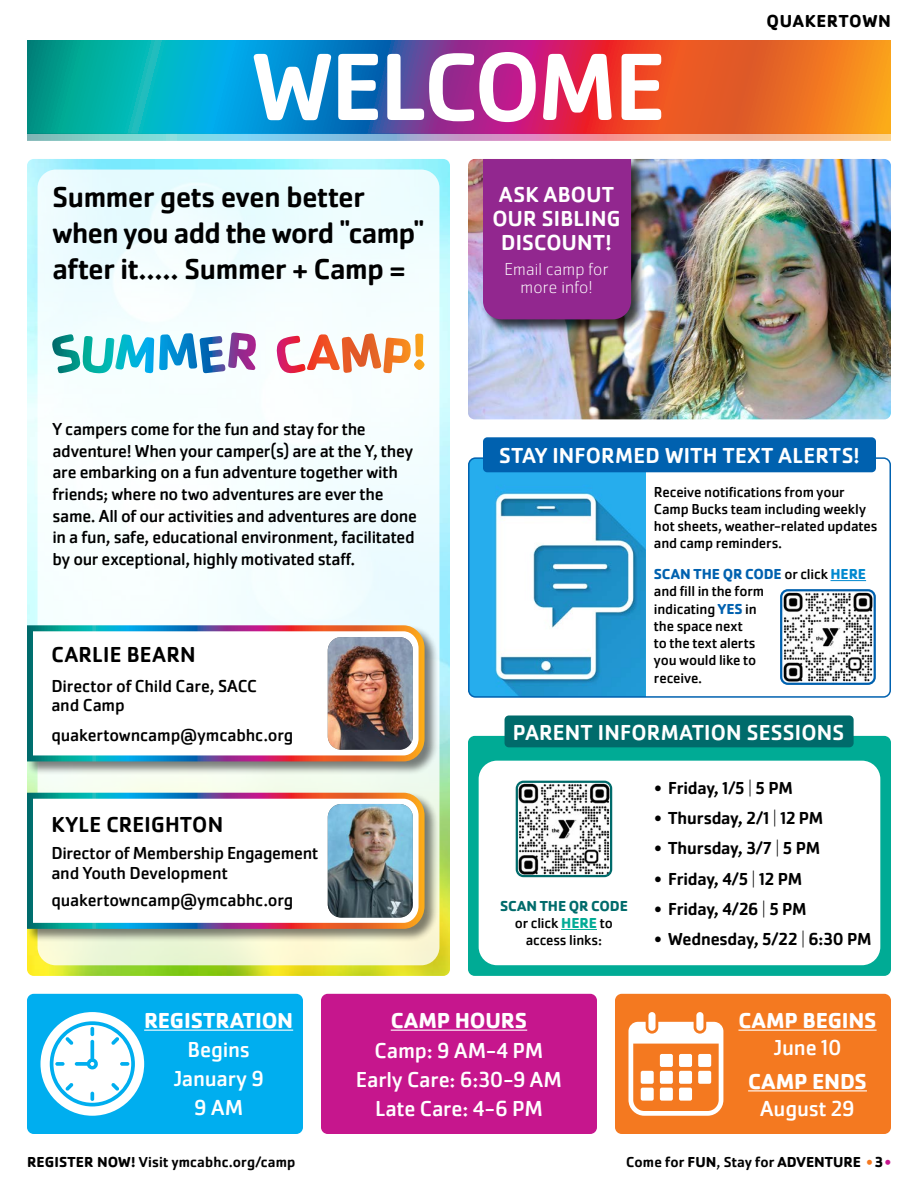
<style>
.page{position:relative;width:918px;height:1188px;background:#fff}
.page>*{position:absolute;margin:0;border:0;box-sizing:border-box;transform-origin:0 0}
.t1{font:500 99px "Cachet Pro";letter-spacing:-.03em;color:#fff}
.t2{font:500 30px/36px "Cachet Pro";letter-spacing:-.01em;color:#000}
.t3{font:500 22.5px/24px "Cachet Pro";letter-spacing:.01em;color:#fff;text-align:center}
.t4{font:22.5px/29.1px "Cachet Pro";letter-spacing:-.01em;color:#fff;text-align:center}
.t5{font:700 22.5px "Cachet Pro";letter-spacing:-.005em;color:#fff}
.t6{font:500 22.5px "Cachet Pro";letter-spacing:.01em;color:#000}
.t7{font:18px/21.6px "Cachet Pro";letter-spacing:-.015em;color:#000}
.t8{font:500 18px "Cachet Pro";letter-spacing:-.01em;color:#000}
.t9{font:200 18px/18px "Cachet Pro";letter-spacing:.01em;color:#fff;text-align:center}
.t10{font:700 18px "Cachet Pro";letter-spacing:.035em;color:#000}
.t11{font:15px/17.2px "Cachet Pro";letter-spacing:-.01em;color:#000}
.t12{font:500 15px "Cachet Pro";letter-spacing:.01em;color:#000}
.s1{font-weight:700;color:#0061af}
.s2{font-weight:700;color:#0089cf}
.s3{font-weight:700;color:#006b6b}
.s4{font-weight:700;color:#00ab95}
.s5{font-weight:200}
.s6{font-weight:700}
.s7{font-weight:400}
.s8{font-weight:700;color:#f47920}
.s9{font-weight:700;color:#c6168d}
</style>
<div class="page">
<img style="left:468px;top:159px;width:423px;height:260px">
<img style="left:27px;top:159px;width:423px;height:817px">
<div style="left:468px;top:736px;width:423px;height:240px;background:#00ab95;border-radius:7px"></div>
<div style="left:479px;top:761px;width:401px;height:204px;background:#fff;border-radius:18px"></div>
<img style="left:471px;top:460px;width:175px;height:235px">
<div style="left:468px;top:457px;width:423px;height:241px;border:2px solid #0061af;border-radius:7px"></div>
<div style="left:505px;top:715px;width:349px;height:32px;background:#006b6b;border-radius:4px"></div>
<svg style="left:38px;top:170px;width:401px;height:795px;fill:#f5fefe"></svg>
<svg style="left:27px;top:40px;width:864px;height:93px;background:#796c79"></svg>
<svg style="left:27px;top:133px;width:864px;height:8px;background:#b3adb4"></svg>
<div style="left:483px;top:437px;width:393px;height:35px;background:#0061af;border-radius:4px"></div>
<div style="left:27px;top:792px;width:411px;height:151px;background:#000;opacity:.5"></div>
<svg style="left:27px;top:790px;width:401px;height:142px"></svg>
<div style="left:27px;top:625px;width:411px;height:150px;background:#000;opacity:.5"></div>
<svg style="left:27px;top:622px;width:401px;height:142px"></svg>
<img style="left:328px;top:637px;width:85px;height:113px">
<img style="left:328px;top:804px;width:85px;height:114px">
<div style="left:482px;top:158px;width:163px;height:176px;background:#000;opacity:.75"></div>
<div style="left:483px;top:159px;width:148px;height:160px;background:#92278f"></div>
<svg style="left:51px;top:333px;width:372px;height:41px"></svg>
<div style="left:27px;top:994px;width:276px;height:140px;background:#00aeef;border-radius:7px"></div>
<div style="left:321px;top:994px;width:276px;height:140px;background:#c6168d;border-radius:7px"></div>
<div style="left:615px;top:994px;width:276px;height:140px;background:#f47920;border-radius:7px"></div>
<svg style="left:629px;top:1022px;width:94px;height:94px"></svg>
<div style="left:660px;top:1054px;width:13px;height:13px;background:#fff;border-radius:2px"></div>
<div style="left:679px;top:1054px;width:13px;height:13px;background:#fff;border-radius:2px"></div>
<div style="left:698px;top:1054px;width:13px;height:13px;background:#fff;border-radius:2px"></div>
<div style="left:641px;top:1071px;width:13px;height:13px;background:#fff;border-radius:2px"></div>
<div style="left:641px;top:1088px;width:13px;height:13px;background:#fff;border-radius:2px"></div>
<div style="left:660px;top:1071px;width:13px;height:13px;background:#fff;border-radius:2px"></div>
<div style="left:660px;top:1088px;width:13px;height:13px;background:#fff;border-radius:2px"></div>
<div style="left:679px;top:1071px;width:13px;height:13px;background:#fff;border-radius:2px"></div>
<div style="left:679px;top:1088px;width:13px;height:13px;background:#fff;border-radius:2px"></div>
<div style="left:698px;top:1071px;width:13px;height:13px;background:#fff;border-radius:2px"></div>
<div style="left:648px;top:1012px;width:8px;height:19px;background:#fff;border-radius:4px"></div>
<div style="left:696px;top:1012px;width:7px;height:19px;background:#fff;border-radius:4px"></div>
<svg style="left:40px;top:1012px;width:104px;height:104px"></svg>
<hr style="left:738px;top:1030px;width:139px;height:1px;background:#fff">
<hr style="left:748px;top:1090px;width:119px;height:1px;background:#fff">
<hr style="left:391px;top:1030px;width:136px;height:1px;background:#fff">
<hr style="left:144px;top:1030px;width:149px;height:1px;background:#fff">
<hr style="left:561px;top:929px;width:36px;height:1px;background:#00ab95">
<img style="left:517px;top:782px;width:94px;height:94px">
<div style="left:516px;top:781px;width:96px;height:96px;border:2px solid #006b6b;border-radius:7px"></div>
<hr style="left:831px;top:580px;width:35px;height:1px;background:#0089cf">
<img style="left:783px;top:592px;width:90px;height:90px">
<div style="left:780px;top:589px;width:96px;height:96px;border:2px solid #0061af;border-radius:7px"></div>
<h1 class="t1" style="left:252px;top:29px;width:415px">WELCOME</h1>
<h2 class="t2" style="left:53px;top:179px;width:374px">Summer gets even better when you add the word "camp" after it..... Summer + Camp =</h2>
<p class="t3" style="left:492px;top:183px;width:130px">ASK ABOUT<br>OUR SIBLING<br>DISCOUNT!</p>
<p class="t9" style="left:504px;top:260px;width:106px">Email camp for more info!</p>
<p class="t10" style="left:767px;top:10px;width:126px">QUAKERTOWN</p>
<p class="t7" style="left:53px;top:419px;width:366px">Y campers come for the fun and stay for the adventure! When your camper(s) are at the Y, they are embarking on a fun adventure together with friends; where no two adventures are ever the same. All of our activities and adventures are done in a fun, safe, educational environment, facilitated by our exceptional, highly motivated staff.</p>
<p class="t6" style="left:51px;top:642px;width:146px">CARLIE BEARN</p>
<p class="t7" style="left:51px;top:676px;width:207px;line-height:19.5px">Director of Child Care, SACC and Camp</p>
<p class="t7" style="left:51px;top:725px;width:244px">quakertowncamp@ymcabhc.org</p>
<p class="t6" style="left:51px;top:811px;width:173px">KYLE CREIGHTON</p>
<p class="t7" style="left:51px;top:844px;width:268px;line-height:19.5px">Director of Membership Engagement and Youth Development</p>
<p class="t7" style="left:51px;top:890px;width:244px">quakertowncamp@ymcabhc.org</p>
<p class="t3" style="left:499px;top:444px;width:362px">STAY INFORMED WITH TEXT ALERTS!</p>
<p class="t11" style="left:654px;top:483px;width:225px">Receive notifications from your<br>Camp Bucks team including weekly hot sheets, weather-related updates and camp reminders.</p>
<p class="t11" style="left:654px;top:566px;width:214px"><span class="s1">SCAN THE QR CODE</span> or click <span class="s2">HERE </span>and fill in the form<br>indicating <span class="s1">YES</span> in<br>the space next<br>to the text alerts<br>you would like to<br>receive.</p>
<p class="t3" style="left:513px;top:720px;width:333px">PARENT INFORMATION SESSIONS</p>
<p class="t11" style="left:500px;top:897px;width:129px;text-align:center"><span class="s3">SCAN THE QR CODE </span>or click <span class="s4">HERE</span> to access links:</p>
<p class="t8" style="left:655px;top:777px;width:140px">• Friday, 1/5 <span class="s5">|</span> 5 PM</p>
<p class="t8" style="left:655px;top:808px;width:170px">• Thursday, 2/1 <span class="s5">|</span> 12 PM</p>
<p class="t8" style="left:655px;top:838px;width:167px">• Thursday, 3/7 <span class="s5">|</span> 5 PM</p>
<p class="t8" style="left:655px;top:868px;width:149px">• Friday, 4/5 <span class="s5">|</span> 12 PM</p>
<p class="t8" style="left:655px;top:898px;width:154px">• Friday, 4/26 <span class="s5">|</span> 5 PM</p>
<p class="t8" style="left:655px;top:929px;width:219px">• Wednesday, 5/22 <span class="s5">|</span> 6:30 PM</p>
<p class="t5" style="left:144px;top:1006px;width:151px">REGISTRATION</p>
<p class="t4" style="left:173px;top:1035px;width:92px">Begins<br>January 9<br>9 AM</p>
<p class="t5" style="left:391px;top:1006px;width:138px">CAMP HOURS</p>
<p class="t4" style="left:356px;top:1036px;width:208px">Camp: 9 AM-4 PM<br>Early Care: 6:30-9 AM<br>Late Care: 4-6 PM</p>
<p class="t5" style="left:738px;top:1006px;width:140px">CAMP BEGINS</p>
<p class="t4" style="left:774px;top:1033px;width:70px">June 10</p>
<p class="t5" style="left:748px;top:1067px;width:120px">CAMP ENDS</p>
<p class="t4" style="left:760px;top:1094px;width:96px">August 29</p>
<p class="t12" style="left:27px;top:1153px;width:270px"><span class="s6">REGISTER NOW!</span> Visit ymcabhc.org/camp</p>
<p class="t12" style="left:626px;top:1153px;width:266px">Come for <span class="s6">FUN</span><span class="s7">,</span> Stay for <span class="s6">ADVENTURE</span> <span class="s8">•</span> <span class="s6">3</span><span class="s9">•</span></p>
</div>
